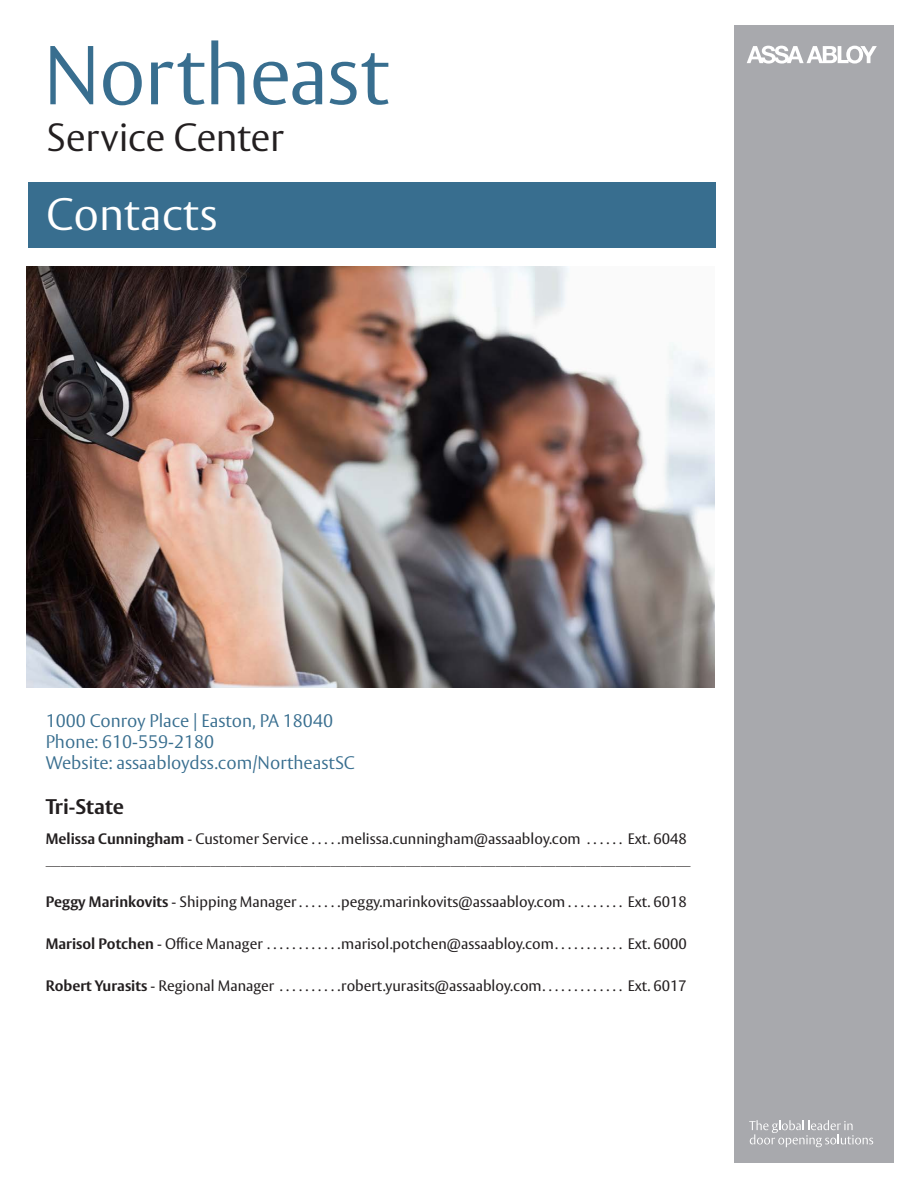
<style>
.page{position:relative;width:918px;height:1188px;background:#fff}
.page>*{position:absolute;margin:0;border:0;box-sizing:border-box;transform-origin:0 0}
.t1{font:300 82.5px "ASSA Vesta";letter-spacing:-.02em;color:#386e8f}
.t2{font:300 45px "ASSA Vesta";color:#fff}
.t3{font:300 39px "ASSA Vesta";letter-spacing:-.01em;color:#231f20}
.t4{font:700 21px "ASSA Vesta";color:#231f20}
.t5{font:300 18px "ASSA Vesta";color:#386e8f}
.t6{font:15px "ASSA Vesta";color:#231f20}
.s1{font-weight:700}
</style>
<div class="page">
<div style="left:28px;top:182px;width:687px;height:66px;background:#386e8f"></div>
<div style="left:734px;top:26px;width:159px;height:1137px;background:#a8a9ad"></div>
<svg style="left:747px;top:46px;width:130px;height:18px"></svg>
<svg style="left:749px;top:1120px;width:124px;height:27px"></svg>
<img style="left:27px;top:266px;width:687px;height:422px">
<p class="t1" style="left:43px;top:26px;width:348px">Northeast</p>
<p class="t3" style="left:47px;top:114px;width:239px">Service Center</p>
<p class="t2" style="left:46px;top:187px;width:173px">Contacts</p>
<p class="t5" style="left:46px;top:709px;width:289px">1000 Conroy Place | Easton, PA 18040</p>
<p class="t5" style="left:46px;top:730px;width:170px">Phone: 610-559-2180</p>
<p class="t5" style="left:46px;top:751px;width:311px">Website: assaabloydss.com/NortheastSC</p>
<p class="t4" style="left:46px;top:794px;width:80px">Tri-State</p>
<p class="t6" style="left:46px;top:830px;width:539px"><span class="s1">Melissa Cunningham</span> - Customer Service . . . . .melissa.cunningham@assaabloy.com .......</p>
<p class="t6" style="left:628px;top:830px;width:61px">Ext. 6048</p>
<p class="t6" style="left:46px;top:851px;width:646px">______________________________________________________________________________________</p>
<p class="t6" style="left:46px;top:893px;width:258px"><span class="s1">Peggy Marinkovits</span> - Shipping Manager ......</p>
<p class="t6" style="left:341px;top:893px;width:231px">peggy.marinkovits@assaabloy.com .........</p>
<p class="t6" style="left:628px;top:893px;width:61px">Ext. 6018</p>
<p class="t6" style="left:46px;top:935px;width:514px"><span class="s1">Marisol Potchen</span> - Office Manager . . . . . . . . . . . .marisol.potchen@assaabloy.com ...........</p>
<p class="t6" style="left:628px;top:935px;width:61px">Ext. 6000</p>
<p class="t6" style="left:46px;top:977px;width:233px"><span class="s1">Robert Yurasits</span> - Regional Manager ..........</p>
<p class="t6" style="left:341px;top:977px;width:205px">robert.yurasits@assaabloy.com .............</p>
<p class="t6" style="left:628px;top:977px;width:61px">Ext. 6017</p>
</div>
